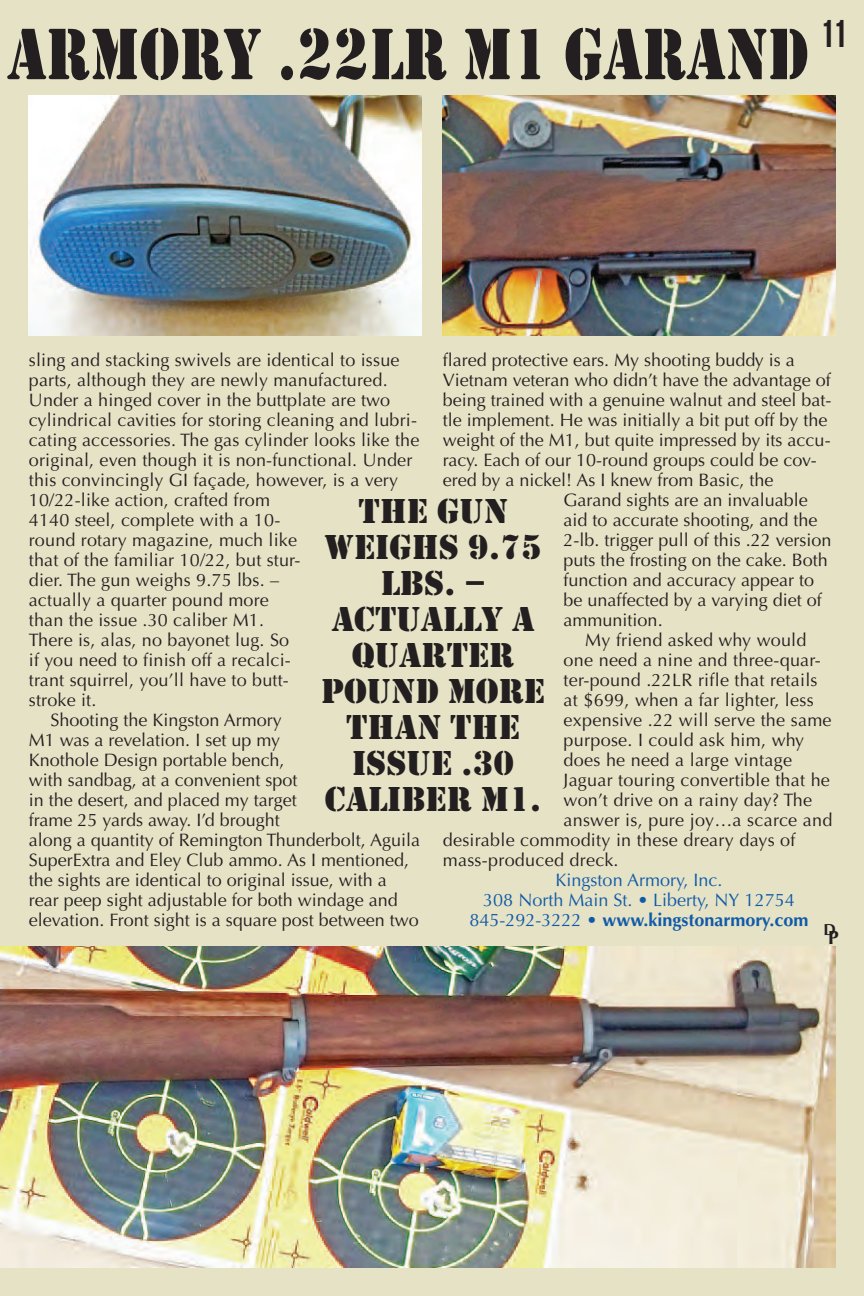
<style>
.page{position:relative;width:864px;height:1296px;background:#e5e2c5}
.page>*{position:absolute;margin:0;border:0;box-sizing:border-box;transform-origin:0 0}
.t1{font:75.6px "Stencil";color:#231f20;scale:.83 1}
.t2{font:38px "Helvetica LT Std Ultra Comp";color:#231f20}
.t3{font:36px/36px "Stencil";color:#231f20;text-align:center}
.t4{font:700 19px "Optima LT Std";color:#231f20}
.t5{font:18px "Optima LT Std";color:#231f20}
.t6{font:18px/20px "Optima LT Std";color:#105aa9;text-align:center}
.t7{font:700 16px "Optima LT Std";color:#231f20}
.s1{font-weight:700}
</style>
<div class="page">
<img style="left:0;top:946px;width:835px;height:321px">
<img style="left:29px;top:95px;width:392px;height:241px">
<img style="left:443px;top:95px;width:392px;height:241px">
<h1 class="t1" style="left:7px;top:9px;width:967px">ARMORY .22LR M1 GARAND</h1>
<h2 class="t2" style="left:822px;top:20px;width:27px">11</h2>
<p class="t5" style="left:443px;top:353px;width:354px">flared protective ears. My shooting buddy is a</p>
<p class="t5" style="left:443px;top:373px;width:390px">Vietnam veteran who didn’t have the advantage of</p>
<p class="t5" style="left:443px;top:393px;width:390px">being trained with a genuine walnut and steel bat-</p>
<p class="t5" style="left:443px;top:413px;width:386px">tle implement. He was initially a bit put off by the</p>
<p class="t5" style="left:443px;top:433px;width:389px">weight of the M1, but quite impressed by its accu-</p>
<p class="t5" style="left:443px;top:453px;width:376px">racy. Each of our 10-round groups could be cov-</p>
<p class="t5" style="left:443px;top:473px;width:332px">ered by a nickel! As I knew from Basic, the</p>
<p class="t5" style="left:564px;top:493px;width:246px">Garand sights are an invaluable</p>
<p class="t5" style="left:564px;top:513px;width:255px">aid to accurate shooting, and the</p>
<p class="t5" style="left:564px;top:533px;width:269px">2-lb. trigger pull of this .22 version</p>
<p class="t5" style="left:564px;top:553px;width:266px">puts the frosting on the cake. Both</p>
<p class="t5" style="left:564px;top:573px;width:252px">function and accuracy appear to</p>
<p class="t5" style="left:564px;top:593px;width:260px">be unaffected by a varying diet of</p>
<p class="t5" style="left:564px;top:613px;width:101px">ammunition.</p>
<p class="t5" style="left:585px;top:633px;width:223px">My friend asked why would</p>
<p class="t5" style="left:564px;top:653px;width:259px">one need a nine and three-quar-</p>
<p class="t5" style="left:564px;top:673px;width:256px">ter-pound .22LR rifle that retails</p>
<p class="t5" style="left:564px;top:693px;width:252px">at $699, when a far lighter, less</p>
<p class="t5" style="left:564px;top:713px;width:269px">expensive .22 will serve the same</p>
<p class="t5" style="left:564px;top:733px;width:242px">purpose. I could ask him, why</p>
<p class="t5" style="left:564px;top:753px;width:230px">does he need a large vintage</p>
<p class="t5" style="left:564px;top:773px;width:268px">Jaguar touring convertible that he</p>
<p class="t5" style="left:564px;top:793px;width:250px">won’t drive on a rainy day? The</p>
<p class="t5" style="left:564px;top:813px;width:270px">answer is, pure joy…a scarce and</p>
<p class="t5" style="left:443px;top:833px;width:354px">desirable commodity in these dreary days of</p>
<p class="t5" style="left:443px;top:853px;width:177px">mass-produced dreck.</p>
<p class="t6" style="left:469px;top:872px;width:341px">Kingston Armory, Inc.<br>308 North Main St. • Liberty, NY 12754<br>845-292-3222 • <span class="s1">www.kingstonarmory.com</span></p>
<p class="t5" style="left:29px;top:353px;width:372px">sling and stacking swivels are identical to issue</p>
<p class="t5" style="left:29px;top:373px;width:360px">parts, although they are newly manufactured.</p>
<p class="t5" style="left:29px;top:393px;width:363px">Under a hinged cover in the buttplate are two</p>
<p class="t5" style="left:29px;top:413px;width:390px">cylindrical cavities for storing cleaning and lubri-</p>
<p class="t5" style="left:29px;top:433px;width:392px">cating accessories. The gas cylinder looks like the</p>
<p class="t5" style="left:29px;top:453px;width:385px">original, even though it is non-functional. Under</p>
<p class="t5" style="left:29px;top:473px;width:371px">this convincingly GI façade, however, is a very</p>
<p class="t5" style="left:29px;top:493px;width:243px">10/22-like action, crafted from</p>
<p class="t5" style="left:29px;top:513px;width:253px">4140 steel, complete with a 10-</p>
<p class="t5" style="left:29px;top:533px;width:270px">round rotary magazine, much like</p>
<p class="t5" style="left:29px;top:553px;width:273px">that of the familiar 10/22, but stur-</p>
<p class="t5" style="left:29px;top:573px;width:252px">dier. The gun weighs 9.75 lbs. –</p>
<p class="t5" style="left:29px;top:593px;width:242px">actually a quarter pound more</p>
<p class="t5" style="left:29px;top:613px;width:237px">than the issue .30 caliber M1.</p>
<p class="t5" style="left:29px;top:633px;width:262px">There is, alas, no bayonet lug. So</p>
<p class="t5" style="left:29px;top:653px;width:264px">if you need to finish off a recalci-</p>
<p class="t5" style="left:29px;top:673px;width:262px">trant squirrel, you’ll have to butt-</p>
<p class="t5" style="left:29px;top:693px;width:69px">stroke it.</p>
<p class="t5" style="left:50px;top:713px;width:233px">Shooting the Kingston Armory</p>
<p class="t5" style="left:29px;top:733px;width:253px">M1 was a revelation. I set up my</p>
<p class="t5" style="left:29px;top:753px;width:257px">Knothole Design portable bench,</p>
<p class="t5" style="left:29px;top:773px;width:270px">with sandbag, at a convenient spot</p>
<p class="t5" style="left:29px;top:793px;width:269px">in the desert, and placed my target</p>
<p class="t5" style="left:29px;top:813px;width:252px">frame 25 yards away. I’d brought</p>
<p class="t5" style="left:29px;top:833px;width:393px">along a quantity of Remington Thunderbolt, Aguila</p>
<p class="t5" style="left:29px;top:853px;width:382px">SuperExtra and Eley Club ammo. As I mentioned,</p>
<p class="t5" style="left:29px;top:873px;width:360px">the sights are identical to original issue, with a</p>
<p class="t5" style="left:29px;top:893px;width:371px">rear peep sight adjustable for both windage and</p>
<p class="t5" style="left:29px;top:913px;width:391px">elevation. Front sight is a square post between two</p>
<h3 class="t3" style="left:321px;top:492px;width:225px">THE GUN<br>WEIGHS 9.75<br>LBS. –<br>ACTUALLY A<br>QUARTER<br>POUND MORE<br>THAN THE<br>ISSUE .30<br>CALIBER M1.</h3>
<p class="t7" style="left:824px;top:923px;width:14px">D</p>
<p class="t4" style="left:828px;top:930px;width:12px">P</p>
</div>
